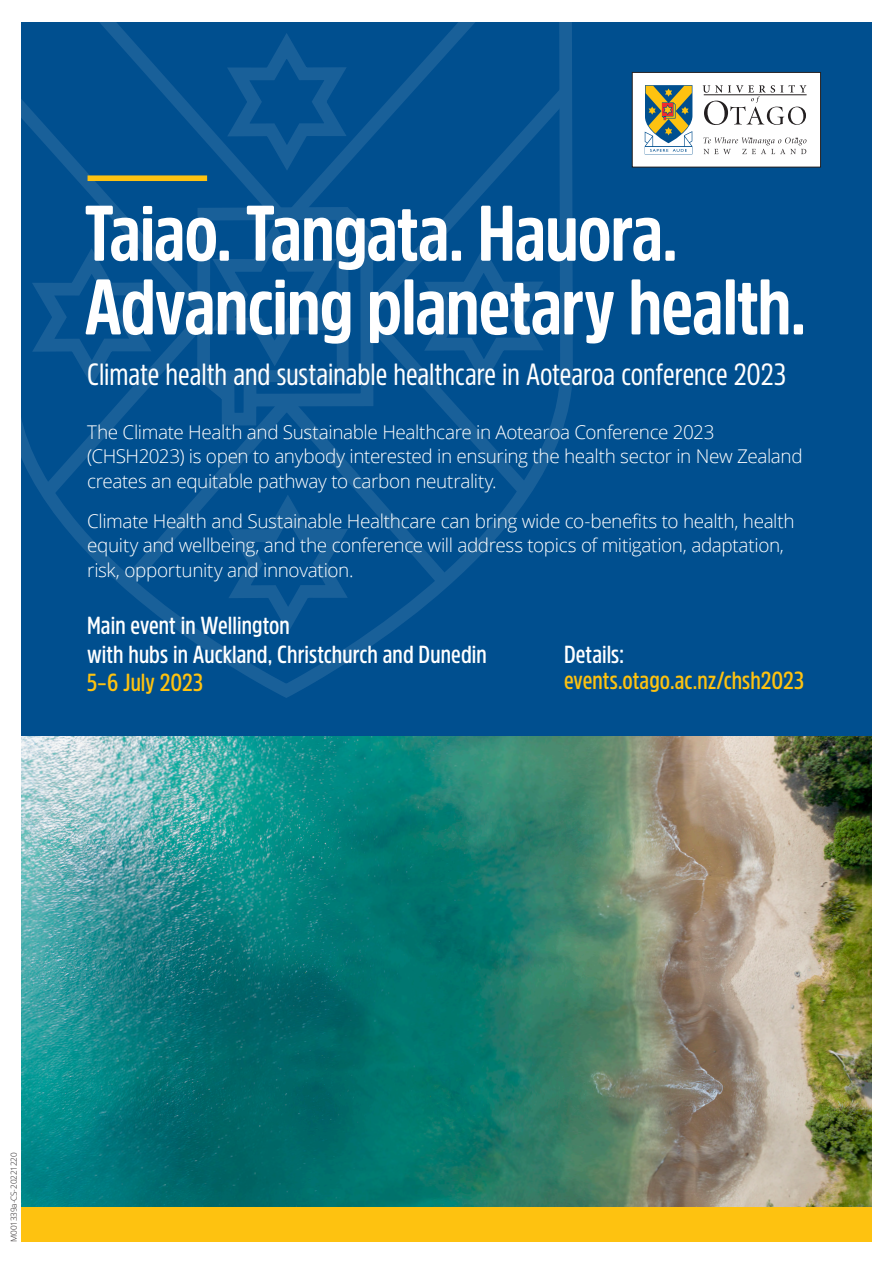
<style>
.page{position:relative;width:893px;height:1263px;background:#fff}
.page>*{position:absolute;margin:0;border:0;box-sizing:border-box;transform-origin:0 0}
.t1{font:700 78.15px/73.7px "Amsi Pro Cond";letter-spacing:-.015em;color:#fff}
.Date_venue{font:30.6px "Amsi Pro Cond";color:#fff}
.Date_venue-2{font:600 24.6px/28.7px "Amsi Pro Cond";letter-spacing:.005em;color:#fff}
.Date_venue-3{font:600 24.6px "Amsi Pro Cond";color:#fec210}
.Body{font:300 18.9px/24.6px "Open Sans";letter-spacing:-.02em;color:#fff}
.t2{font:300 8.25px "Open Sans";letter-spacing:-.02em;color:#231f20}
</style>
<div class="page">
<div style="left:21px;top:22px;width:851px;height:714px;background:#004f8f"></div>
<svg style="left:199px;top:22px;width:373px;height:676px"></svg>
<svg style="left:555px;top:74px;width:18px;height:434px"></svg>
<svg style="left:21px;top:22px;width:534px;height:623px"></svg>
<svg style="left:29px;top:201px;width:351px;height:309px"></svg>
<img style="left:21px;top:736px;width:851px;height:472px">
<div style="left:21px;top:1208px;width:851px;height:34px;background:#fec210"></div>
<div style="left:632px;top:72px;width:188px;height:95px;background:#fff"></div>
<div style="left:632px;top:72px;width:189px;height:95px;border:1px solid #231f20"></div>
<svg style="left:703px;top:85px;width:103px;height:40px"></svg>
<hr style="left:704px;top:95px;width:103px;height:1px;background:#231f20">
<svg style="left:645px;top:85px;width:47px;height:67px"></svg>
<svg style="left:703px;top:137px;width:103px;height:17px"></svg>
<div style="left:88px;top:175px;width:119px;height:6px;background:#fec210"></div>
<p class="t1" style="left:84px;top:194px;width:723px">Taiao. Tangata. Hauora.<br>Advancing planetary health.</p>
<p class="Date_venue" style="left:87px;top:354px;width:700px">Climate health and sustainable healthcare in Aotearoa conference 2023</p>
<p class="Body" style="left:87px;top:419px;width:717px">The Climate Health and Sustainable Healthcare in Aotearoa Conference 2023 (CHSH2023) is open to anybody interested in ensuring the health sector in New Zealand creates an equitable pathway to carbon neutrality.</p>
<p class="Body" style="left:87px;top:508px;width:709px">Climate Health and Sustainable Healthcare can bring wide co-benefits to health, health equity and wellbeing, and the conference will address topics of mitigation, adaptation, risk, opportunity and innovation.</p>
<p class="Date_venue-2" style="left:87px;top:610px;width:401px">Main event in Wellington<br>with hubs in Auckland, Christchurch and Dunedin</p>
<p class="Date_venue-3" style="left:87px;top:666px;width:117px">5–6 July 2023</p>
<p class="Date_venue-2" style="left:564px;top:639px;width:62px">Details:</p>
<p class="Date_venue-3" style="left:564px;top:663px;width:242px">events.otago.ac.nz/chsh2023</p>
<p class="t2" style="left:8px;top:1242px;width:91px;rotate:-90deg">M001339a-CS-20221220</p>
</div>
